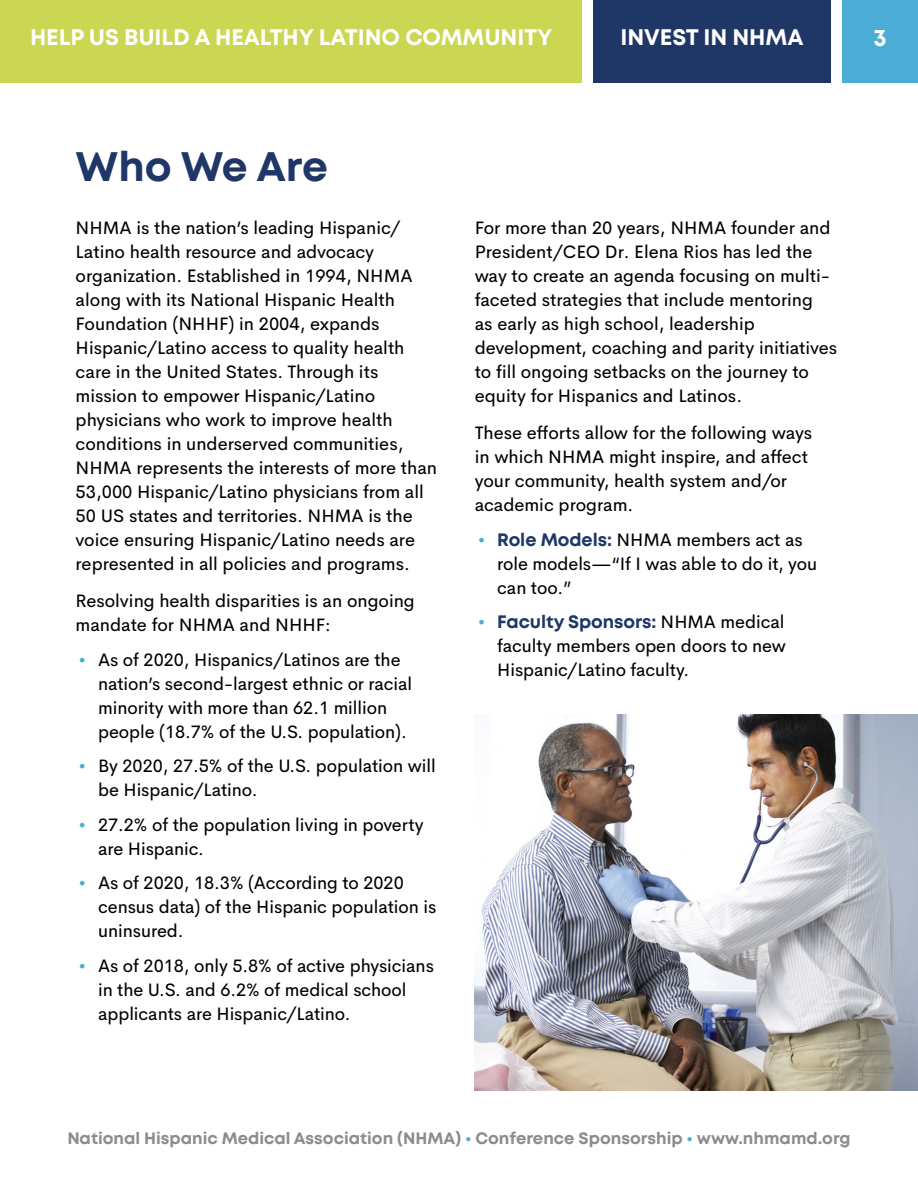
<style>
.page{position:relative;width:918px;height:1188px;background:#fff}
.page>*{position:absolute;margin:0;border:0;box-sizing:border-box;transform-origin:0 0}
.t1{font:700 41.25px "Mont";color:#1f3767}
.t2{font:700 24px "Mont";color:#fff}
.t3{font:700 22.5px "Mont";letter-spacing:-.005em;color:#fff}
.t4{font:18px/24px "Cerebri Sans";color:#000}
.t5{font:700 18px "Mont";letter-spacing:-.005em;color:#1f3767}
.t6{font:700 16.5px "Mont";color:#8a8c8e}
.s1{color:#4bacd5}
.s2{font-family:"Mont";font-weight:700;color:#1f3767}
.s3{font-family:"Cerebri Sans";font-weight:400;color:#4bacd5}
.s4{font-family:"Cerebri Sans";font-weight:400;color:#000}
</style>
<div class="page">
<img style="left:475px;top:715px;width:443px;height:376px">
<div style="left:0;top:0;width:581px;height:82px;background:#cbd652"></div>
<div style="left:842px;top:0;width:76px;height:82px;background:#4bacd5"></div>
<div style="left:593px;top:0;width:237px;height:82px;background:#1f3767"></div>
<p class="t3" style="left:30px;top:23px;width:524px">HELP US BUILD A HEALTHY LATINO COMMUNITY</p>
<p class="t3" style="left:621px;top:23px;width:185px">INVEST IN NHMA</p>
<h2 class="t2" style="left:874px;top:22px;width:15px">3</h2>
<h1 class="t1" style="left:76px;top:140px;width:254px">Who We Are</h1>
<p class="t4" style="left:76px;top:214px;width:363px">NHMA is the nation’s leading Hispanic/ Latino health resource and advocacy organization. Established in 1994, NHMA along with its National Hispanic Health Foundation (NHHF) in 2004, expands Hispanic/Latino access to quality health care in the United States. Through its mission to empower Hispanic/Latino physicians who work to improve health conditions in underserved communities, NHMA represents the interests of more than 53,000 Hispanic/Latino physicians from all 50 US states and territories. NHMA is the voice ensuring Hispanic/Latino needs are represented in all policies and programs.</p>
<p class="t4" style="left:76px;top:587px;width:341px">Resolving health disparities is an ongoing mandate for NHMA and NHHF:</p>
<p class="t4" style="left:98px;top:646px;width:316px;text-indent:-19px"><span class="s1">•</span> As of 2020, Hispanics/Latinos are the nation’s second-largest ethnic or racial minority with more than 62.1 million people (18.7% of the U.S. population).</p>
<p class="t4" style="left:98px;top:753px;width:339px;text-indent:-19px"><span class="s1">•</span> By 2020, 27.5% of the U.S. population will be Hispanic/Latino.</p>
<p class="t4" style="left:98px;top:811px;width:327px;text-indent:-19px"><span class="s1">•</span> 27.2% of the population living in poverty are Hispanic.</p>
<p class="t4" style="left:98px;top:870px;width:340px;text-indent:-19px"><span class="s1">•</span> As of 2020, 18.3% (According to 2020 census data) of the Hispanic population is uninsured.</p>
<p class="t4" style="left:98px;top:952px;width:337px;text-indent:-19px"><span class="s1">•</span> As of 2018, only 5.8% of active physicians in the U.S. and 6.2% of medical school applicants are Hispanic/Latino.</p>
<p class="t4" style="left:475px;top:214px;width:364px">For more than 20 years, NHMA founder and President/CEO Dr. Elena Rios has led the way to create an agenda focusing on multi&shy;faceted strategies that include mentoring<br>as early as high school, leadership development, coaching and parity initiatives to fill ongoing setbacks on the journey to equity for Hispanics and Latinos.</p>
<p class="t4" style="left:475px;top:419px;width:339px">These efforts allow for the following ways in which NHMA might inspire, and affect your community, health system and/or academic program.</p>
<p class="t4" style="left:497px;top:526px;width:321px;text-indent:-20px"><span class="s1">•</span> <span class="s2">Role Models:</span> NHMA members act as role models—“If I was able to do it, you can too.”</p>
<p class="t5" style="left:478px;top:610px;width:308px"><span class="s3">•</span> Faculty Sponsors: <span class="s4">NHMA medical</span></p>
<p class="t4" style="left:497px;top:633px;width:290px">faculty members open doors to new<br>Hispanic/Latino faculty.</p>
<p class="t6" style="left:67px;top:1127px;width:785px">National Hispanic Medical Association (NHMA) <span class="s1">•</span> Conference Sponsorship <span class="s1">•</span> www.nhmamd.org</p>
</div>
